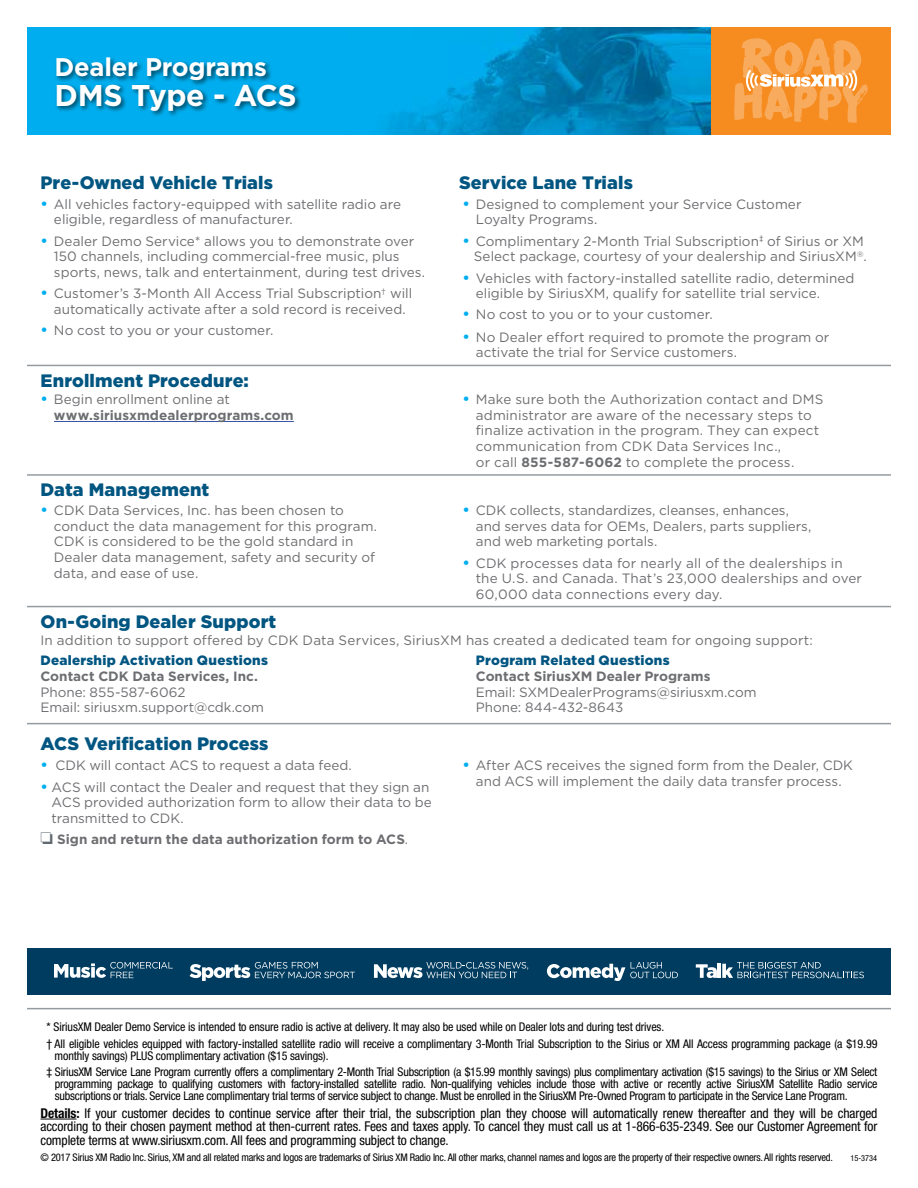
<style>
.page{position:relative;width:918px;height:1188px;background:#fff}
.page>*{position:absolute;margin:0;border:0;box-sizing:border-box;transform-origin:0 0}
.t1{font:700 30px "Gotham HTF";letter-spacing:-.01em;color:#fff}
.t2{font:700 25.5px "Gotham HTF";letter-spacing:-.01em;color:#fff}
.t3{font:900 18px "Gotham HTF";letter-spacing:.005em;color:#005581}
.t4{font:13.5px/15.8px "Gotham HTF";color:#6d6e71}
.t5{font:condensed 13.5px/13.5px "Helvetica Neue";letter-spacing:-.01em;color:#000;text-align:justify}
.t6{font:700 13.5px/15.8px "Gotham HTF";color:#6d6e71}
.t7{font:900 13.5px "Gotham HTF";letter-spacing:.015em;color:#005581}
.t8{font:condensed 12px/16.4px "Helvetica Neue";letter-spacing:-.02em;color:#000}
.t9{font:condensed 10.5px "Helvetica Neue";letter-spacing:-.02em;color:#000}
.t10{font:condensed 8.25px "Helvetica Neue";color:#000}
.s1{font-weight:700;font-size:15px;color:#00aeef}
.s2{font-weight:300}
.s3{font-size:15px;color:#00aeef}
.s4{font-weight:400}
.s5{font-weight:700}
.s6{color:#606a70}
</style>
<div class="page">
<div style="left:27px;top:27px;width:864px;height:108px;background:#00aeef"></div>
<img style="left:386px;top:27px;width:326px;height:108px">
<div style="left:712px;top:27px;width:179px;height:108px;background:#f68b1f"></div>
<svg style="left:734px;top:38px;width:134px;height:86px"></svg>
<div style="left:54px;top:56px;width:248px;height:62px;background:#000;opacity:.6"></div>
<hr style="left:54px;top:421px;width:240px;height:1px;background:#3953a4">
<hr style="left:27px;top:365px;width:864px;height:1px;background:#949ca1">
<hr style="left:27px;top:474px;width:864px;height:2px;background:#949ca1">
<hr style="left:27px;top:606px;width:864px;height:1px;background:#949ca1">
<hr style="left:27px;top:723px;width:864px;height:1px;background:#949ca1">
<hr style="left:27px;top:1008px;width:864px;height:1px;background:#949ca1">
<hr style="left:40px;top:1119px;width:37px;height:1px;background:#000">
<div style="left:27px;top:948px;width:864px;height:47px;background:#003c5f"></div>
<svg style="left:54px;top:962px;width:119px;height:16px"></svg>
<svg style="left:374px;top:962px;width:154px;height:16px"></svg>
<svg style="left:190px;top:962px;width:165px;height:19px"></svg>
<svg style="left:547px;top:962px;width:131px;height:19px"></svg>
<svg style="left:696px;top:962px;width:168px;height:16px"></svg>
<h2 class="t2" style="left:55px;top:53px;width:214px">Dealer Programs</h2>
<h1 class="t1" style="left:55px;top:78px;width:244px">DMS Type - ACS</h1>
<h3 class="t3" style="left:40px;top:172px;width:234px">Pre-Owned Vehicle Trials</h3>
<h3 class="t3" style="left:459px;top:172px;width:175px">Service Lane Trials</h3>
<p class="t4" style="left:54px;top:196px;width:349px;text-indent:-13px"><span class="s1">•</span> All vehicles factory-equipped with satellite radio are eligible, regardless of manufacturer.</p>
<p class="t4" style="left:54px;top:233px;width:373px;text-indent:-13px"><span class="s1">•</span> Dealer Demo Service* allows you to demonstrate over<br>150 channels, including commercial-free music, plus sports, news, talk and entertainment, during test drives.</p>
<p class="t4" style="left:40px;top:285px;width:373px;text-align:center"><span class="s1">•</span> Customer’s 3-Month All Access Trial Subscription<span class="s2">†</span> will automatically activate after a sold record is received.</p>
<p class="t4" style="left:40px;top:322px;width:234px"><span class="s1">•</span> No cost to you or your customer.</p>
<h3 class="t3" style="left:40px;top:370px;width:210px">Enrollment Procedure:</h3>
<p class="t4" style="left:476px;top:196px;width:327px;text-indent:-13px"><span class="s1">•</span> Designed to complement your Service Customer<br>Loyalty Programs.</p>
<p class="t4" style="left:462px;top:233px;width:406px;text-align:right"><span class="s1">•</span> Complimentary 2-Month Trial Subscription<sup>‡</sup> of Sirius or XM<br>Select package, courtesy of your dealership and SiriusXM<sup>®</sup>.</p>
<p class="t4" style="left:476px;top:270px;width:380px;text-indent:-13px"><span class="s1">•</span> Vehicles with factory-installed satellite radio, determined eligible by SiriusXM, qualify for satellite trial service.</p>
<p class="t4" style="left:462px;top:307px;width:252px"><span class="s1">•</span> No cost to you or to your customer.</p>
<p class="t4" style="left:476px;top:329px;width:355px;text-indent:-13px"><span class="s1">•</span> No Dealer effort required to promote the program or activate the trial for Service customers.</p>
<p class="t6" style="left:54px;top:391px;width:241px;text-indent:-13px"><span class="s3">•</span> <span class="s4">Begin enrollment online at </span>www.siriusxmdealerprograms.com</p>
<p class="t4" style="left:476px;top:391px;width:349px;text-indent:-13px"><span class="s1">•</span> Make sure both the Authorization contact and DMS administrator are aware of the necessary steps to finalize activation in the program. They can expect communication from CDK Data Services Inc.,<br>or call <span class="s5">855-587-6062</span> to complete the process.</p>
<h3 class="t3" style="left:40px;top:480px;width:170px">Data Management</h3>
<p class="t4" style="left:54px;top:502px;width:325px;text-indent:-13px"><span class="s1">•</span> CDK Data Services, Inc. has been chosen to conduct the data management for this program.<br>CDK is considered to be the gold standard in Dealer data management, safety and security of data, and ease of use.</p>
<p class="t4" style="left:476px;top:502px;width:337px;text-indent:-13px"><span class="s1">•</span> CDK collects, standardizes, cleanses, enhances, and serves data for OEMs, Dealers, parts suppliers, and web marketing portals.</p>
<p class="t4" style="left:476px;top:555px;width:388px;text-indent:-13px"><span class="s1">•</span> CDK processes data for nearly all of the dealerships in the U.S. and Canada. That’s 23,000 dealerships and over<br>60,000 data connections every day.</p>
<h3 class="t3" style="left:40px;top:611px;width:237px">On-Going Dealer Support</h3>
<p class="t4" style="left:40px;top:632px;width:774px">In addition to support offered by CDK Data Services, SiriusXM has created a dedicated team for ongoing support:</p>
<p class="t7" style="left:40px;top:653px;width:229px">Dealership Activation Questions</p>
<p class="t6" style="left:40px;top:668px;width:219px">Contact CDK Data Services, Inc.</p>
<p class="t4" style="left:40px;top:684px;width:225px">Phone: 855-587-6062<br>Email: siriusxm.support@cdk.com</p>
<h3 class="t3" style="left:40px;top:733px;width:229px">ACS Verification Process</h3>
<p class="t4" style="left:40px;top:758px;width:313px"><span class="s1">•</span> CDK will contact ACS to request a data feed.</p>
<p class="t4" style="left:52px;top:779px;width:382px;text-indent:-11px"><span class="s1">•</span> ACS will contact the Dealer and request that they sign an<br>ACS provided authorization form to allow their data to be transmitted to CDK.</p>
<p class="t6" style="left:40px;top:831px;width:369px"><span class="s6">❏</span> Sign and return the data authorization form to ACS<span class="s4">.</span></p>
<p class="t7" style="left:476px;top:653px;width:195px">Program Related Questions</p>
<p class="t6" style="left:476px;top:668px;width:236px">Contact SiriusXM Dealer Programs</p>
<p class="t4" style="left:476px;top:684px;width:282px">Email: SXMDealerPrograms@siriusxm.com<br>Phone: 844-432-8643</p>
<p class="t4" style="left:462px;top:758px;width:392px;text-align:center"><span class="s1">•</span> After ACS receives the signed form from the Dealer, CDK and ACS will implement the daily data transfer process.</p>
<p class="t8" style="left:46px;top:1019px;width:832px">* SiriusXM Dealer Demo Service is intended to ensure radio is active at delivery. It may also be used while on Dealer lots and during test drives.<br>† All eligible vehicles equipped with factory-installed satellite radio will receive a complimentary 3-Month Trial Subscription to the Sirius or XM All Access programming package (a $19.99</p>
<p class="t8" style="left:46px;top:1047px;width:832px;text-indent:8px">monthly savings) PLUS complimentary activation ($15 savings).<br>‡ SiriusXM Service Lane Program currently offers a complimentary 2-Month Trial Subscription (a $15.99 monthly savings) plus complimentary activation ($15 savings) to the Sirius or XM Select</p>
<p class="t8" style="left:55px;top:1078px;width:824px;line-height:12px">programming package to qualifying customers with factory-installed satellite radio. Non-qualifying vehicles include those with active or recently active SiriusXM Satellite Radio service subscriptions or trials. Service Lane complimentary trial terms of service subject to change. Must be enrolled in the SiriusXM Pre-Owned Program to participate in the Service Lane Program.</p>
<p class="t5" style="left:40px;top:1106px;width:839px"><span class="s5">Details:</span> If your customer decides to continue service after their trial, the subscription plan they choose will automatically renew thereafter and they will be charged according to their chosen payment method at then-current rates. Fees and taxes apply. To cancel they must call us at 1-866-635-2349. See our Customer Agreement for complete terms at www.siriusxm.com. All fees and programming subject to change.</p>
<p class="t9" style="left:40px;top:1151px;width:794px">© 2017 Sirius XM Radio Inc. Sirius, XM and all related marks and logos are trademarks of Sirius XM Radio Inc. All other marks, channel names and logos are the property of their respective owners. All rights reserved.</p>
<p class="t10" style="left:850px;top:1153px;width:28px">15-3734</p>
</div>
